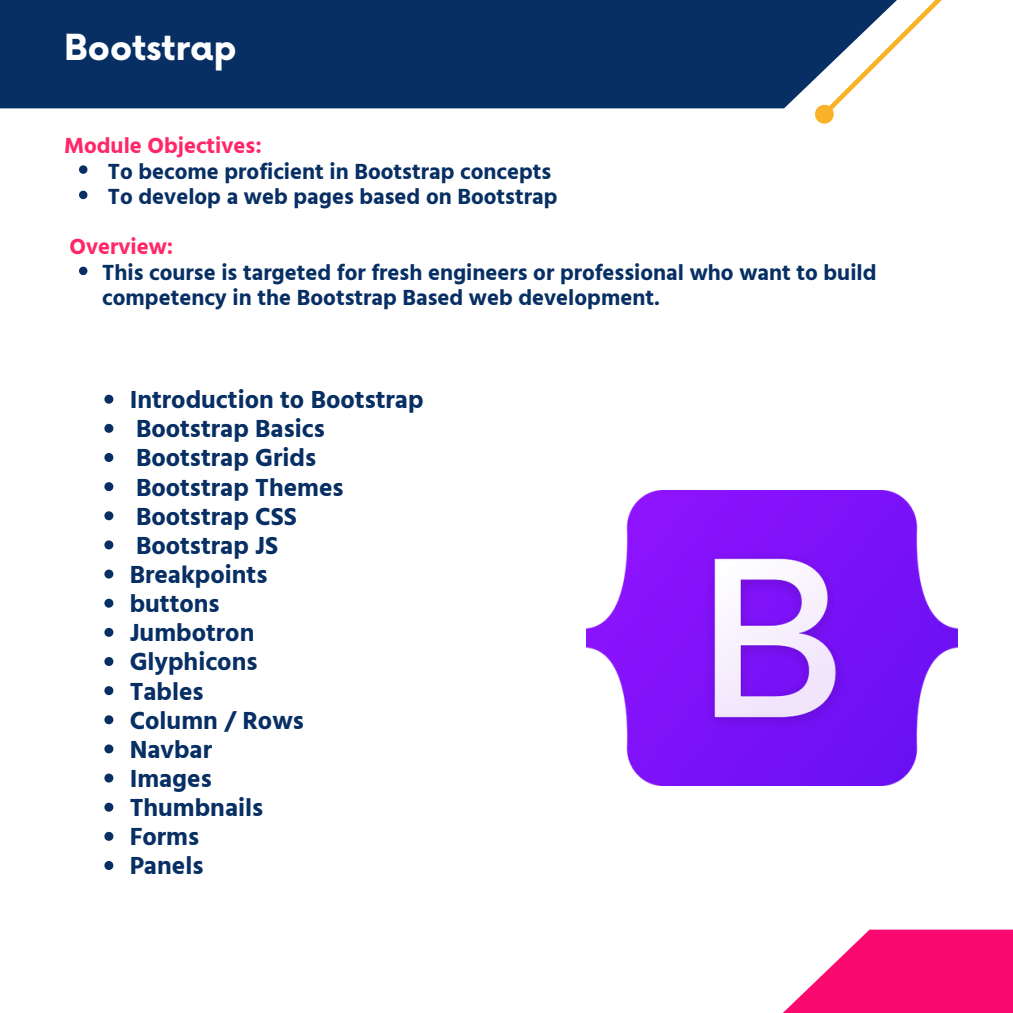
<style>
.page{position:relative;width:1013px;height:1013px;background:#fff}
.page>*{position:absolute;margin:0;border:0;box-sizing:border-box;transform-origin:0 0}
.t1{font:700 35px "Now";color:#fff}
.t2{font:700 25.38px/29.1px "Hind Guntur";color:#072f64}
.t3{font:700 22.5px/25.2px "Hind Guntur";color:#072f64}
.t4{font:700 22.5px "Hind Guntur";color:#ff2768}
</style>
<div class="page">
<svg style="left:784px;top:929px;width:228px;height:83px"></svg>
<svg style="left:0;top:108px;width:464px;height:1px"></svg>
<img style="left:586px;top:490px;width:371px;height:295px">
<div style="left:0;top:0;width:806px;height:108px;background:#072f64"></div>
<svg style="left:79px;top:165px;width:8px;height:9px"></svg>
<svg style="left:79px;top:191px;width:8px;height:8px"></svg>
<svg style="left:79px;top:267px;width:8px;height:8px"></svg>
<svg style="left:104px;top:395px;width:9px;height:9px"></svg>
<svg style="left:104px;top:424px;width:9px;height:9px"></svg>
<svg style="left:104px;top:453px;width:9px;height:9px"></svg>
<svg style="left:104px;top:482px;width:9px;height:9px"></svg>
<svg style="left:104px;top:511px;width:9px;height:9px"></svg>
<svg style="left:104px;top:540px;width:9px;height:9px"></svg>
<svg style="left:104px;top:569px;width:9px;height:9px"></svg>
<svg style="left:104px;top:598px;width:9px;height:9px"></svg>
<svg style="left:104px;top:628px;width:9px;height:9px"></svg>
<svg style="left:104px;top:657px;width:9px;height:9px"></svg>
<svg style="left:104px;top:686px;width:9px;height:9px"></svg>
<svg style="left:104px;top:715px;width:9px;height:9px"></svg>
<svg style="left:104px;top:744px;width:9px;height:9px"></svg>
<svg style="left:104px;top:773px;width:9px;height:9px"></svg>
<svg style="left:104px;top:802px;width:9px;height:9px"></svg>
<svg style="left:104px;top:831px;width:9px;height:9px"></svg>
<svg style="left:104px;top:861px;width:9px;height:9px"></svg>
<svg style="left:806px;top:0;width:136px;height:124px"></svg>
<h1 class="t1" style="left:64px;top:28px;width:174px">Bootstrap</h1>
<p class="t4" style="left:64px;top:132px;width:199px">Module Objectives:</p>
<p class="t3" style="left:108px;top:158px;width:451px">To become proficient in Bootstrap concepts<br>To develop a web pages based on Bootstrap</p>
<p class="t4" style="left:70px;top:233px;width:105px">Overview:</p>
<p class="t3" style="left:102px;top:259px;width:775px">This course is targeted for fresh engineers or professional who want to build competency in the Bootstrap Based web development.</p>
<p class="t2" style="left:130px;top:385px;width:295px">Introduction to Bootstrap<br>Bootstrap Basics<br>Bootstrap Grids<br>Bootstrap Themes<br>Bootstrap CSS<br>Bootstrap JS<br>Breakpoints<br>buttons<br>Jumbotron<br>Glyphicons<br>Tables<br>Column / Rows<br>Navbar<br>Images<br>Thumbnails<br>Forms<br>Panels</p>
</div>
